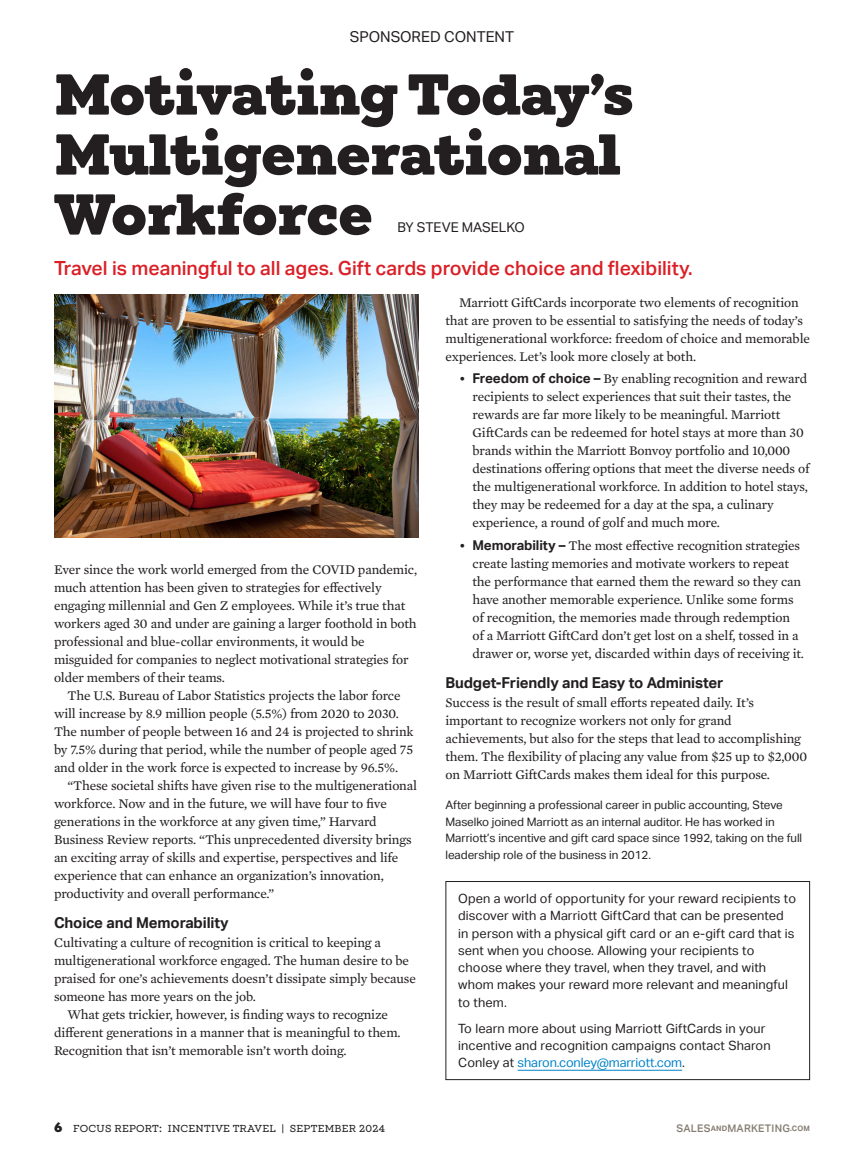
<style>
.page{position:relative;width:864px;height:1161px;background:#fff}
.page>*{position:absolute;margin:0;border:0;box-sizing:border-box;transform-origin:0 0}
.Department_head_-_Wi{font:900 58.5px/60px "Winden";letter-spacing:-.01em;color:#231f20}
.SMM_dept_main_subhea{font:500 19.5px "Aktiv Grotesk";color:#da1f26}
.SMM_Sans_Subhead_10{font:700 15px "Aktiv Grotesk";letter-spacing:-.01em;color:#231f20}
.t1{font:15px "Aktiv Grotesk";color:#231f20}
.SMM_SerifBody{font:13.5px/18px "Mercury Text G2";letter-spacing:-.01em;color:#231f20}
.SMM_Serif_bullet{font:13.5px/18px "Mercury Text G2";letter-spacing:-.01em;color:#231f20}
.SMM_Serif_Body_after{font:13.5px/18px "Mercury Text G2";letter-spacing:-.01em;color:#231f20}
.SMM_SerifBodyFirstGr{font:13.5px/18px "Mercury Text G2";letter-spacing:-.01em;color:#231f20}
.Department_head_-_Wi-2{font:13.5px "Aktiv Grotesk";color:#231f20}
.SMM_SerifBody-2{font:12.75px/17.2px "Aktiv Grotesk";letter-spacing:.01em;color:#231f20}
.SMM_bio__SA{font:11.7px/16.5px "Aktiv Grotesk";letter-spacing:-.005em;color:#231f20}
.t2{font:500 10.5px "Winden";letter-spacing:.025em;color:#231f20}
.t3{font:500 10.5px "Aktiv Grotesk";letter-spacing:.025em;color:#857c71}
.s1{font-family:"Aktiv Grotesk";font-weight:700}
.s2{color:#0083ca}
.s3{font-weight:900;font-size:13.5px}
.s4{font-weight:700;font-size:7.5px}
</style>
<div class="page">
<img style="left:54px;top:295px;width:364px;height:243px">
<hr style="left:518px;top:1070px;width:164px;height:1px;background:#0083ca">
<div style="left:446px;top:881px;width:364px;height:199px;border:1px solid #231f20"></div>
<p class="t1" style="left:350px;top:28px;width:166px">SPONSORED CONTENT</p>
<p class="Department_head_-_Wi" style="left:54px;top:64px;width:581px">Motivating Today’s<br>Multigenerational<br>Workforce</p>
<p class="Department_head_-_Wi-2" style="left:398px;top:219px;width:129px">BY STEVE MASELKO</p>
<p class="SMM_dept_main_subhea" style="left:54px;top:257px;width:640px">Travel is meaningful to all ages. Gift cards provide choice and flexibility.</p>
<p class="SMM_SerifBodyFirstGr" style="left:54px;top:559px;width:365px">Ever since the work world emerged from the COVID pandemic, much attention has been given to strategies for effectively engaging millennial and Gen Z employees. While it’s true that workers aged 30 and under are gaining a larger foothold in both professional and blue-collar environments, it would be misguided for companies to neglect motivational strategies for older members of their teams.</p>
<p class="SMM_SerifBody" style="left:54px;top:685px;width:361px;text-indent:14px">The U.S. Bureau of Labor Statistics projects the labor force will increase by 8.9 million people (5.5%) from 2020 to 2030.<br>The number of people between 16 and 24 is projected to shrink by 7.5% during that period, while the number of people aged 75 and older in the work force is expected to increase by 96.5%.</p>
<p class="SMM_SerifBody" style="left:54px;top:775px;width:365px;text-indent:14px">“These societal shifts have given rise to the multigenerational workforce. Now and in the future, we will have four to five generations in the workforce at any given time,” Harvard Business Review reports. “This unprecedented diversity brings an exciting array of skills and expertise, perspectives and life experience that can enhance an organization’s innovation, productivity and overall performance.”</p>
<p class="SMM_Sans_Subhead_10" style="left:54px;top:914px;width:176px">Choice and Memorability</p>
<p class="SMM_Serif_Body_after" style="left:54px;top:933px;width:363px">Cultivating a culture of recognition is critical to keeping a multigenerational workforce engaged. The human desire to be praised for one’s achievements doesn’t dissipate simply because someone has more years on the job.</p>
<p class="SMM_SerifBody" style="left:54px;top:1005px;width:348px;text-indent:14px">What gets trickier, however, is finding ways to recognize different generations in a manner that is meaningful to them.<br>Recognition that isn’t memorable isn’t worth doing.</p>
<p class="SMM_SerifBody" style="left:446px;top:292px;width:366px;text-indent:14px">Marriott GiftCards incorporate two elements of recognition that are proven to be essential to satisfying the needs of today’s multigenerational workforce: freedom of choice and memorable experiences. Let’s look more closely at both.</p>
<p class="SMM_Serif_bullet" style="left:472px;top:369px;width:338px;text-indent:-14px">• <span class="s1">Freedom of choice –</span> By enabling recognition and reward recipients to select experiences that suit their tastes, the rewards are far more likely to be meaningful. Marriott GiftCards can be redeemed for hotel stays at more than 30 brands within the Marriott Bonvoy portfolio and 10,000 destinations offering options that meet the diverse needs of the multigenerational workforce. In addition to hotel stays, they may be redeemed for a day at the spa, a culinary experience, a round of golf and much more.</p>
<p class="SMM_Serif_bullet" style="left:472px;top:535px;width:333px;text-indent:-14px">• <span class="s1">Memorability –</span> The most effective recognition strategies create lasting memories and motivate workers to repeat the performance that earned them the reward so they can have another memorable experience. Unlike some forms of recognition, the memories made through redemption of a Marriott GiftCard don’t get lost on a shelf, tossed in a drawer or, worse yet, discarded within days of receiving it.</p>
<p class="SMM_Sans_Subhead_10" style="left:446px;top:674px;width:279px">Budget-Friendly and Easy to Administer</p>
<p class="SMM_Serif_Body_after" style="left:446px;top:693px;width:363px">Success is the result of small efforts repeated daily. It’s important to recognize workers not only for grand achievements, but also for the steps that lead to accomplishing them. The flexibility of placing any value from $25 up to $2,000 on Marriott GiftCards makes them ideal for this purpose.</p>
<p class="SMM_bio__SA" style="left:446px;top:797px;width:358px">After beginning a professional career in public accounting, Steve Maselko joined Marriott as an internal auditor. He has worked in Marriott’s incentive and gift card space since 1992, taking on the full leadership role of the business in 2012.</p>
<p class="SMM_SerifBody-2" style="left:458px;top:890px;width:339px">Open a world of opportunity for your reward recipients to discover with a Marriott GiftCard that can be presented in person with a physical gift card or an e-gift card that is sent when you choose. Allowing your recipients to choose where they travel, when they travel, and with whom makes your reward more relevant and meaningful to them.</p>
<p class="SMM_SerifBody-2" style="left:458px;top:1020px;width:314px">To learn more about using Marriott GiftCards in your incentive and recognition campaigns contact Sharon<br>Conley at <span class="s2">sharon.conley@marriott.com</span>.</p>
<p class="t2" style="left:54px;top:1123px;width:333px"><span class="s3">6</span> FOCUS REPORT: INCENTIVE TRAVEL | SEPTEMBER 2024</p>
<p class="t3" style="left:676px;top:1123px;width:135px">SALES<span class="s4">AND</span>MARKETING<span class="s4">.COM</span></p>
</div>
